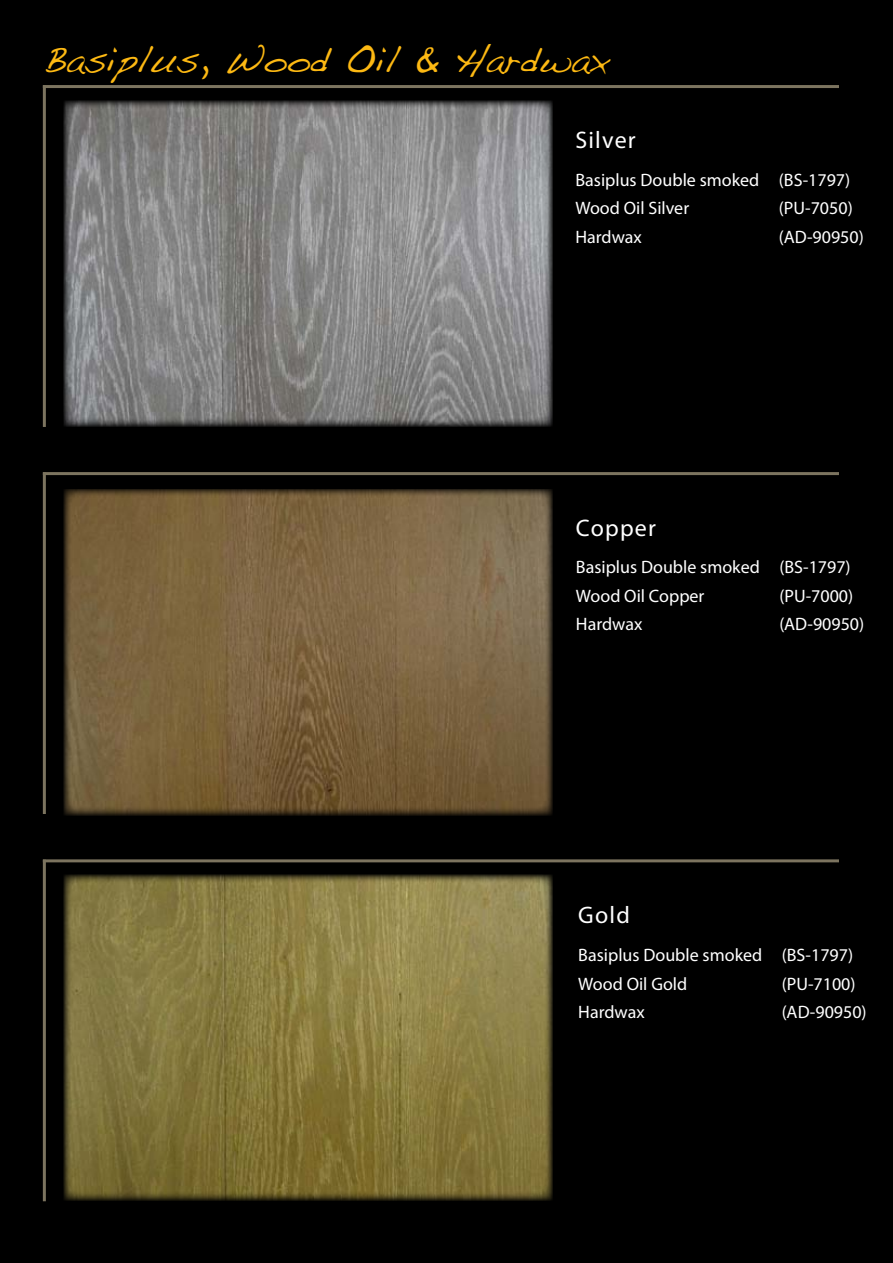
<style>
.page{position:relative;width:893px;height:1263px;background:#fff}
.page>*{position:absolute;margin:0;border:0;box-sizing:border-box;transform-origin:0 0}
.t1{font:37.5px "Handwriting Dakota";color:#fdb913}
.t2{font:24px "Myriad Pro";letter-spacing:.05em;color:#fff}
.t3{font:18px/28.5px "Myriad Pro";color:#fff}
</style>
<div class="page">
<div style="left:0;top:0;width:892px;height:1263px;background:#000"></div>
<hr style="left:43px;top:85px;width:796px;height:3px;background:#7c745f">
<hr style="left:43px;top:85px;width:3px;height:342px;background:#7c745f">
<img style="left:64px;top:101px;width:489px;height:326px">
<img style="left:64px;top:489px;width:489px;height:326px">
<hr style="left:43px;top:472px;width:796px;height:3px;background:#7c745f">
<hr style="left:43px;top:472px;width:3px;height:342px;background:#7c745f">
<hr style="left:43px;top:859px;width:796px;height:3px;background:#7c745f">
<hr style="left:43px;top:860px;width:3px;height:341px;background:#7c745f">
<img style="left:64px;top:875px;width:489px;height:326px">
<h1 class="t1" style="left:43px;top:37px;width:569px">Basiplus, Wood Oil &amp; Hardwax</h1>
<h2 class="t2" style="left:575px;top:125px;width:62px">Silver</h2>
<p class="t3" style="left:575px;top:165px;width:185px">Basiplus Double smoked<br>Wood Oil Silver<br>Hardwax</p>
<p class="t3" style="left:779px;top:165px;width:86px">(BS-1797) (PU-7050) (AD-90950)</p>
<h2 class="t2" style="left:576px;top:513px;width:82px">Copper</h2>
<p class="t3" style="left:576px;top:553px;width:185px">Basiplus Double smoked<br>Wood Oil Copper<br>Hardwax</p>
<p class="t3" style="left:779px;top:553px;width:86px">(BS-1797) (PU-7000) (AD-90950)</p>
<h2 class="t2" style="left:578px;top:900px;width:53px">Gold</h2>
<p class="t3" style="left:578px;top:941px;width:185px">Basiplus Double smoked<br>Wood Oil Gold<br>Hardwax</p>
<p class="t3" style="left:782px;top:941px;width:86px">(BS-1797) (PU-7100) (AD-90950)</p>
</div>
